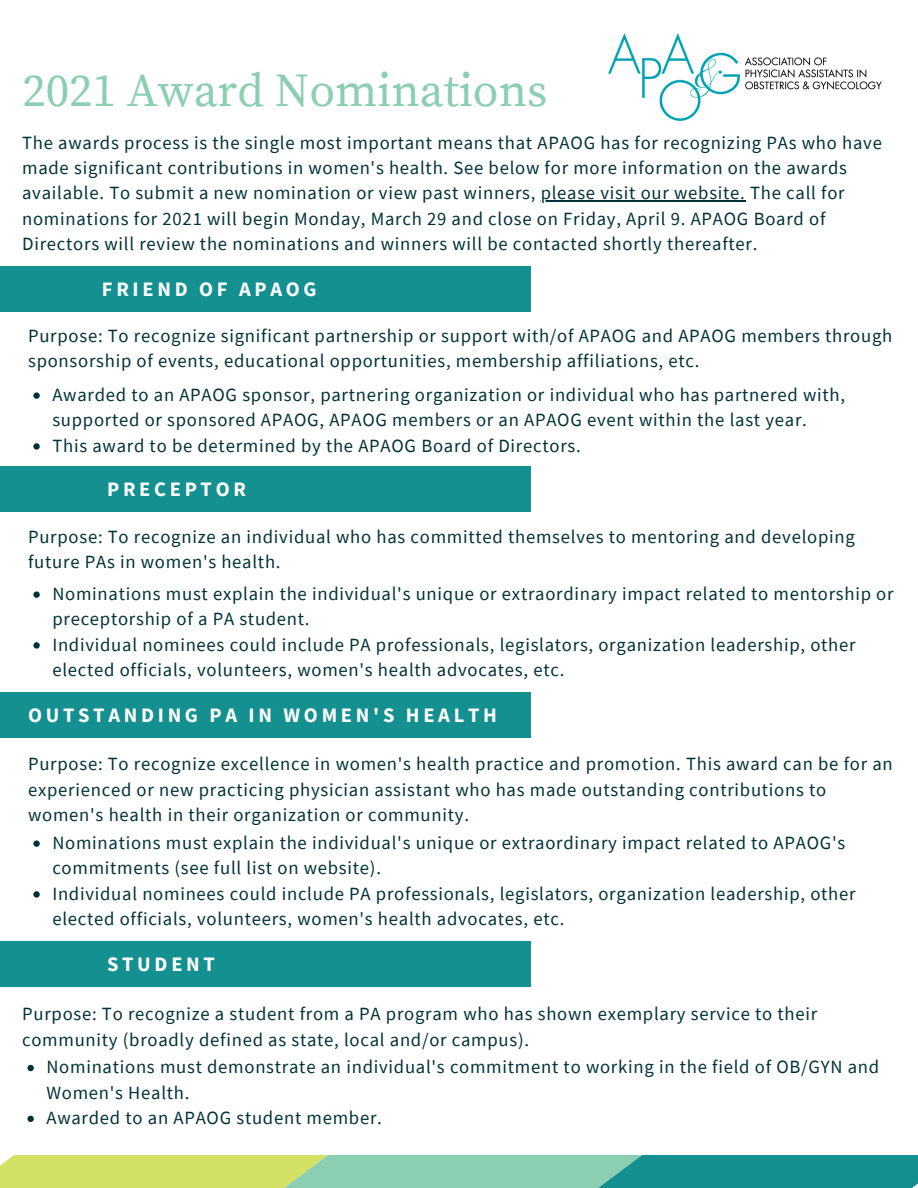
<style>
.page{position:relative;width:918px;height:1188px;background:#fff}
.page>*{position:absolute;margin:0;border:0;box-sizing:border-box;transform-origin:0 0}
.t1{font:46.8px "Source Serif Pro";color:#8cceb1}
.t2{font:700 20.55px "Source Sans Pro";letter-spacing:.18em;color:#fff}
.t3{font:18.6px/25.3px "Source Sans Pro";letter-spacing:.04em;color:#003138}
</style>
<div class="page">
<hr style="left:541px;top:200px;width:205px;height:2px;background:#003138">
<div style="left:0;top:267px;width:531px;height:45px;background:#149090"></div>
<svg style="left:33px;top:392px;width:7px;height:7px"></svg>
<svg style="left:33px;top:443px;width:7px;height:7px"></svg>
<svg style="left:0;top:1156px;width:918px;height:32px;background:#7cc08c"></svg>
<img style="left:608px;top:34px;width:273px;height:86px">
<div style="left:0;top:467px;width:531px;height:45px;background:#149090"></div>
<svg style="left:33px;top:591px;width:7px;height:7px"></svg>
<svg style="left:33px;top:642px;width:7px;height:7px"></svg>
<div style="left:0;top:693px;width:531px;height:45px;background:#149090"></div>
<svg style="left:33px;top:840px;width:7px;height:7px"></svg>
<svg style="left:33px;top:891px;width:7px;height:7px"></svg>
<div style="left:0;top:942px;width:531px;height:45px;background:#149090"></div>
<svg style="left:27px;top:1065px;width:7px;height:6px"></svg>
<svg style="left:27px;top:1116px;width:7px;height:6px"></svg>
<p class="t1" style="left:22px;top:63px;width:527px">2021 Award Nominations</p>
<p class="t3" style="left:22px;top:129px;width:861px">The awards process is the single most important means that APAOG has for recognizing PAs who have made significant contributions in women's health. See below for more information on the awards available. To submit a new nomination or view past winners, please visit our website. The call for nominations for 2021 will begin Monday, March 29 and close on Friday, April 9. APAOG Board of Directors will review the nominations and winners will be contacted shortly thereafter.</p>
<p class="t2" style="left:102px;top:276px;width:216px">FRIEND OF APAOG</p>
<p class="t3" style="left:28px;top:322px;width:866px">Purpose: To recognize significant partnership or support with/of APAOG and APAOG members through sponsorship of events, educational opportunities, membership affiliations, etc.</p>
<p class="t3" style="left:52px;top:382px;width:794px">Awarded to an APAOG sponsor, partnering organization or individual who has partnered with, supported or sponsored APAOG, APAOG members or an APAOG event within the last year.</p>
<p class="t3" style="left:52px;top:432px;width:530px">This award to be determined by the APAOG Board of Directors.</p>
<p class="t2" style="left:107px;top:476px;width:140px">PRECEPTOR</p>
<p class="t3" style="left:28px;top:524px;width:828px">Purpose: To recognize an individual who has committed themselves to mentoring and developing future PAs in women's health.</p>
<p class="t3" style="left:52px;top:581px;width:843px">Nominations must explain the individual's unique or extraordinary impact related to mentorship or preceptorship of a PA student.</p>
<p class="t3" style="left:52px;top:631px;width:805px">Individual nominees could include PA professionals, legislators, organization leadership, other elected officials, volunteers, women's health advocates, etc.</p>
<p class="t2" style="left:28px;top:702px;width:470px">OUTSTANDING PA IN WOMEN'S HEALTH</p>
<p class="t3" style="left:28px;top:751px;width:866px">Purpose: To recognize excellence in women's health practice and promotion. This award can be for an experienced or new practicing physician assistant who has made outstanding contributions to women's health in their organization or community.</p>
<p class="t3" style="left:52px;top:830px;width:794px">Nominations must explain the individual's unique or extraordinary impact related to APAOG's commitments (see full list on website).</p>
<p class="t3" style="left:52px;top:880px;width:805px">Individual nominees could include PA professionals, legislators, organization leadership, other elected officials, volunteers, women's health advocates, etc.</p>
<p class="t2" style="left:107px;top:951px;width:109px">STUDENT</p>
<p class="t3" style="left:22px;top:1001px;width:797px">Purpose: To recognize a student from a PA program who has shown exemplary service to their community (broadly defined as state, local and/or campus).</p>
<p class="t3" style="left:46px;top:1054px;width:834px">Nominations must demonstrate an individual's commitment to working in the field of OB/GYN and<br>Women's Health.</p>
<p class="t3" style="left:46px;top:1105px;width:337px">Awarded to an APAOG student member.</p>
</div>
